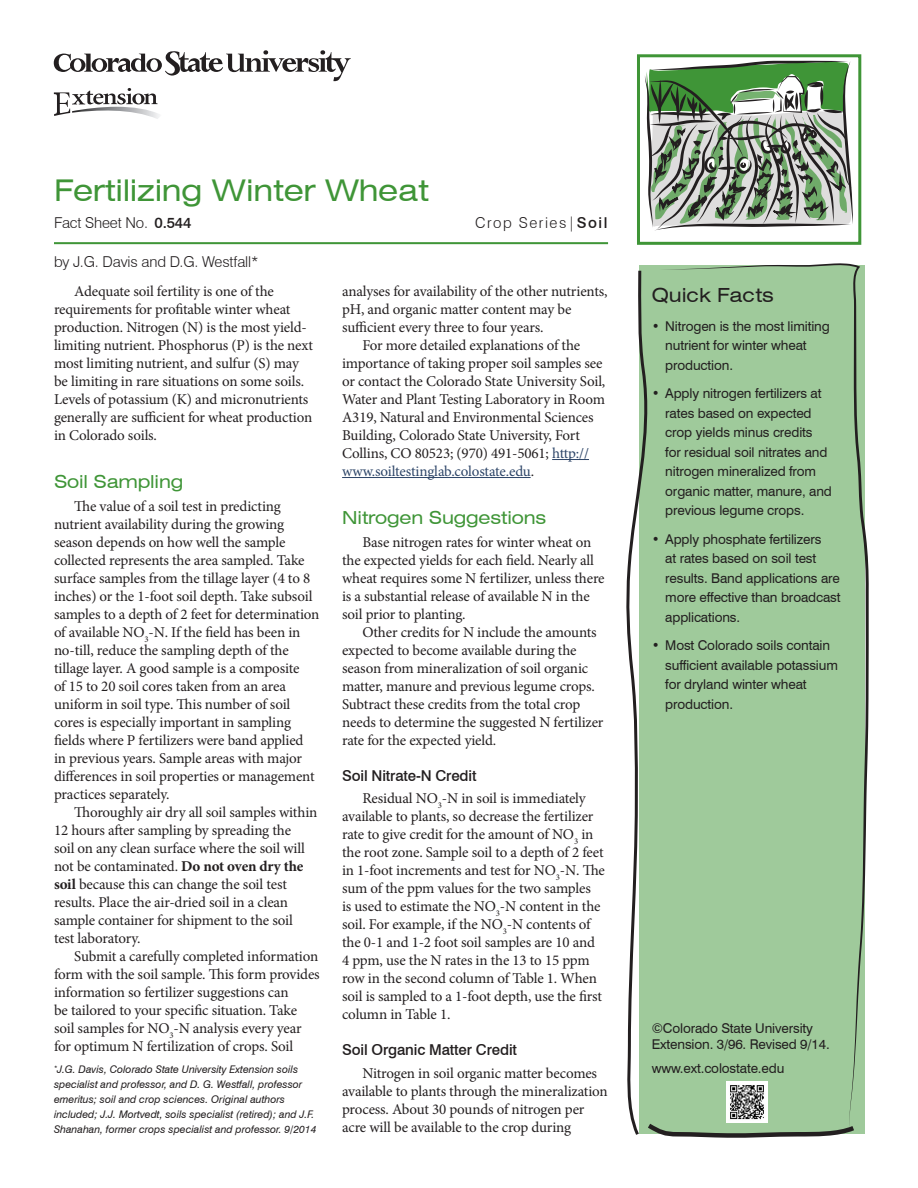
<style>
.page{position:relative;width:918px;height:1188px;background:#fff}
.page>*{position:absolute;margin:0;border:0;box-sizing:border-box;transform-origin:0 0}
.t1{font:expanded 30px "Swiss 721 BT";letter-spacing:-.01em;color:#3f9537}
.QF_subhead{font:expanded 19.5px "Swiss 721 BT";color:#231f20}
.subhead_1{font:expanded 18px "Swiss 721 BT";letter-spacing:-.01em;color:#3f9537}
.body{font:15px/18px "Minion Pro";letter-spacing:-.01em;color:#231f20}
.author{font:300 15px "Swiss 721 BT";letter-spacing:-.01em;color:#231f20}
.subhead_2{font:500 15px "Swiss 721 BT";letter-spacing:-.01em;color:#231f20}
.author-2{font:300 15px "Swiss 721 BT";letter-spacing:.1em;color:#231f20}
.copyright{font:13.5px/19.5px "Swiss 721 BT";letter-spacing:-.01em;color:#231f20}
.author_info{font:italic 10.5px/15px "Swiss 721 BT";color:#231f20}
.s1{font-weight:500}
.s2{font-weight:700}
.s3{color:#2d4568}
</style>
<div class="page">
<svg style="left:645px;top:61px;width:208px;height:169px;background:#899d86"></svg>
<div style="left:637px;top:54px;width:224px;height:191px;border:3px solid #3f9537"></div>
<svg style="left:659px;top:263px;width:210px;height:869px;fill:#9fca9b"></svg>
<svg style="left:626px;top:268px;width:233px;height:870px;background:#a1c89d"></svg>
<svg style="left:54px;top:88px;width:105px;height:31px"></svg>
<svg style="left:54px;top:50px;width:297px;height:31px"></svg>
<hr style="left:54px;top:242px;width:554px;height:2px;background:#3f9537">
<hr style="left:552px;top:459px;width:37px;height:1px;background:#2d4568">
<hr style="left:342px;top:477px;width:189px;height:1px;background:#2d4568">
<img style="left:727px;top:1082px;width:40px;height:41px">
<p class="t1" style="left:54px;top:172px;width:377px">Fertilizing Winter Wheat</p>
<p class="author" style="left:54px;top:214px;width:139px">Fact Sheet No. <span class="s1">0.544</span></p>
<p class="author-2" style="left:475px;top:214px;width:134px">Crop Series|<span class="s1">Soil</span></p>
<p class="author" style="left:54px;top:253px;width:206px">by J.G. Davis and D.G. Westfall*</p>
<p class="body" style="left:54px;top:282px;width:261px;text-indent:20px">Adequate soil fertility is one of the requirements for profitable winter wheat production. Nitrogen (N) is the most yield&shy;limiting nutrient. Phosphorus (P) is the next most limiting nutrient, and sulfur (S) may be limiting in rare situations on some soils.<br>Levels of potassium (K) and micronutrients generally are sufficient for wheat production in Colorado soils.</p>
<p class="subhead_1" style="left:54px;top:471px;width:131px">Soil Sampling</p>
<p class="body" style="left:54px;top:497px;width:267px;text-indent:20px">The value of a soil test in predicting nutrient availability during the growing season depends on how well the sample collected represents the area sampled. Take surface samples from the tillage layer (4 to 8 inches) or the 1-foot soil depth. Take subsoil samples to a depth of 2 feet for determination of available NO<sub>3</sub>-N. If the field has been in no-till, reduce the sampling depth of the tillage layer. A good sample is a composite<br>of 15 to 20 soil cores taken from an area uniform in soil type. This number of soil cores is especially important in sampling fields where P fertilizers were band applied<br>in previous years. Sample areas with major differences in soil properties or management practices separately.</p>
<p class="body" style="left:54px;top:803px;width:265px;text-indent:20px">Thoroughly air dry all soil samples within 12 hours after sampling by spreading the<br>soil on any clean surface where the soil will not be contaminated. <span class="s2">Do not oven dry the soil</span> because this can change the soil test results. Place the air-dried soil in a clean sample container for shipment to the soil<br>test laboratory.</p>
<p class="body" style="left:54px;top:947px;width:267px;text-indent:20px">Submit a carefully completed information form with the soil sample. This form provides information so fertilizer suggestions can<br>be tailored to your specific situation. Take soil samples for NO<sub>3</sub>-N analysis every year for optimum N fertilization of crops. Soil</p>
<p class="author_info" style="left:54px;top:1062px;width:264px"><sup>*</sup>J.G. Davis, Colorado State University Extension soils specialist and professor, and D. G. Westfall, professor emeritus; soil and crop sciences. Original authors included; J.J. Mortvedt, soils specialist (retired); and J.F.<br>Shanahan, former crops specialist and professor. 9/2014</p>
<p class="body" style="left:342px;top:282px;width:267px">analyses for availability of the other nutrients, pH, and organic matter content may be sufficient every three to four years.</p>
<p class="body" style="left:342px;top:336px;width:265px;text-indent:20px">For more detailed explanations of the importance of taking proper soil samples see or contact the Colorado State University Soil, Water and Plant Testing Laboratory in Room A319, Natural and Environmental Sciences Building, Colorado State University, Fort Collins, CO 80523; (970) 491-5061; <span class="s3">http:// www.soiltestinglab.colostate.edu</span>.</p>
<p class="subhead_1" style="left:342px;top:507px;width:205px">Nitrogen Suggestions</p>
<p class="body" style="left:342px;top:533px;width:264px;text-indent:20px">Base nitrogen rates for winter wheat on the expected yields for each field. Nearly all wheat requires some N fertilizer, unless there is a substantial release of available N in the soil prior to planting.</p>
<p class="body" style="left:342px;top:623px;width:263px;text-indent:20px">Other credits for N include the amounts expected to become available during the season from mineralization of soil organic matter, manure and previous legume crops.<br>Subtract these credits from the total crop needs to determine the suggested N fertilizer rate for the expected yield.</p>
<p class="subhead_2" style="left:342px;top:766px;width:136px">Soil Nitrate-N Credit</p>
<p class="body" style="left:342px;top:789px;width:264px;text-indent:20px">Residual NO<sub>3</sub>-N in soil is immediately available to plants, so decrease the fertilizer rate to give credit for the amount of NO<sub>3</sub> in the root zone. Sample soil to a depth of 2 feet in 1-foot increments and test for NO<sub>3</sub>-N. The sum of the ppm values for the two samples<br>is used to estimate the NO<sub>3</sub>-N content in the soil. For example, if the NO<sub>3</sub>-N contents of the 0-1 and 1-2 foot soil samples are 10 and 4 ppm, use the N rates in the 13 to 15 ppm row in the second column of Table 1. When soil is sampled to a 1-foot depth, use the first column in Table 1.</p>
<p class="subhead_2" style="left:342px;top:1041px;width:176px">Soil Organic Matter Credit</p>
<p class="body" style="left:342px;top:1064px;width:267px;text-indent:20px">Nitrogen in soil organic matter becomes available to plants through the mineralization process. About 30 pounds of nitrogen per acre will be available to the crop during</p>
<p class="QF_subhead" style="left:652px;top:283px;width:124px">Quick Facts</p>
<p class="copyright" style="left:665px;top:316px;width:166px;text-indent:-14px">• Nitrogen is the most limiting nutrient for winter wheat production.</p>
<p class="copyright" style="left:665px;top:383px;width:168px;text-indent:-14px">• Apply nitrogen fertilizers at rates based on expected crop yields minus credits<br>for residual soil nitrates and nitrogen mineralized from organic matter, manure, and previous legume crops.</p>
<p class="copyright" style="left:665px;top:529px;width:177px;text-indent:-14px">• Apply phosphate fertilizers<br>at rates based on soil test results. Band applications are more effective than broadcast applications.</p>
<p class="copyright" style="left:665px;top:635px;width:174px;text-indent:-14px">• Most Colorado soils contain sufficient available potassium for dryland winter wheat production.</p>
<p class="copyright" style="left:652px;top:1020px;width:179px;line-height:16.5px">©Colorado State University<br>Extension. 3/96. Revised 9/14.</p>
<p class="copyright" style="left:652px;top:1058px;width:134px">www.ext.colostate.edu</p>
</div>
